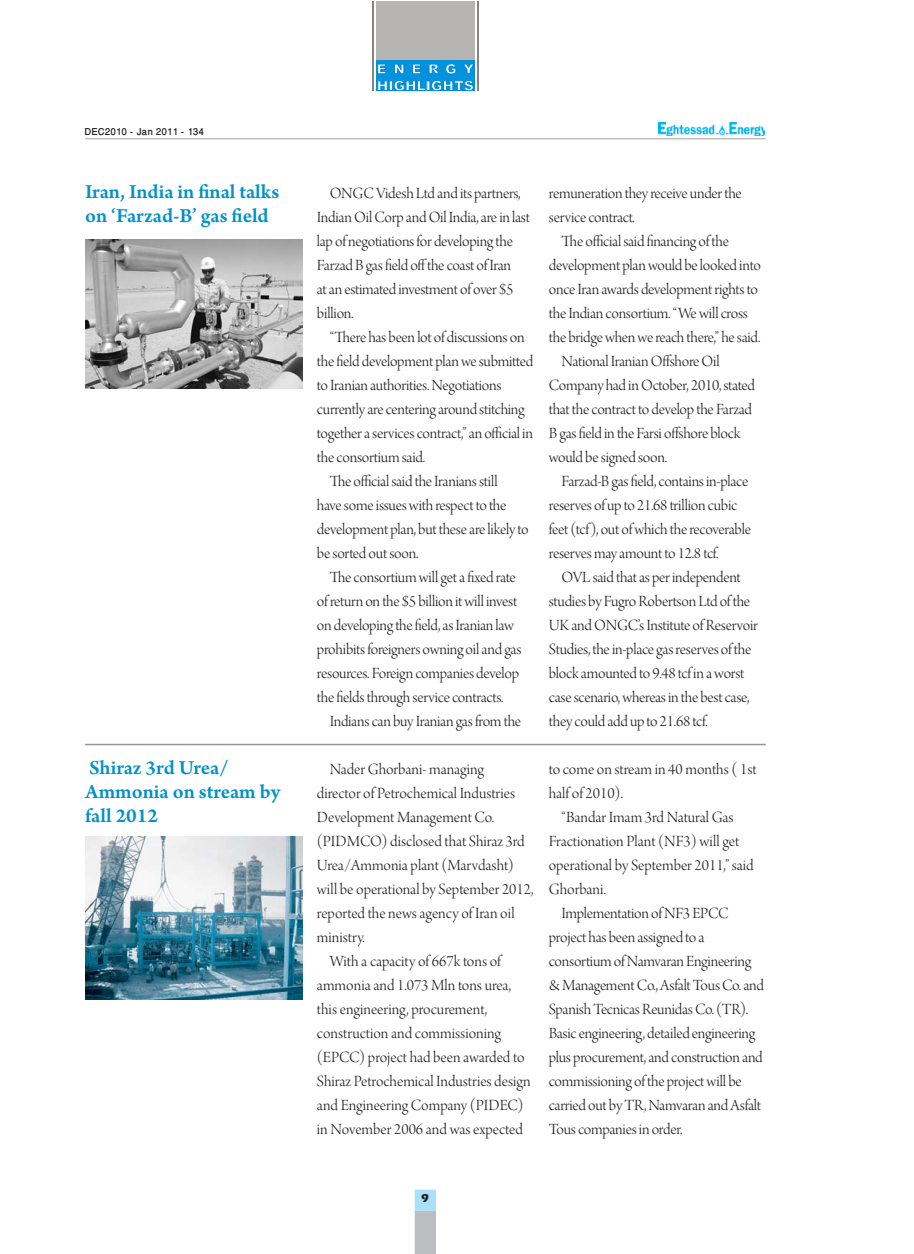
<style>
.page{position:relative;width:914px;height:1254px;background:#fff}
.page>*{position:absolute;margin:0;border:0;box-sizing:border-box;transform-origin:0 0}
.t1{font:21px/24px "Arno Pro Smbd Sm Text";color:#0092c8}
.t2{font:16.5px/24px "Arno Pro Light Display";letter-spacing:-.015em;color:#231f20}
.t3{font:500 13.5px "Win Soft Pro";color:#231f20}
.t4{font:700 12px "Eras ITC";color:#231f20}
</style>
<div class="page">
<hr style="left:85px;top:138px;width:680px;height:1px;background:#bbbdc0">
<div style="left:415px;top:1212px;width:20px;height:41px;background:#bbbdc0"></div>
<div style="left:415px;top:1211px;width:21px;height:43px;border:2px solid #bbbdc0"></div>
<div style="left:415px;top:1190px;width:20px;height:20px;background:#aae0fa"></div>
<div style="left:415px;top:1190px;width:21px;height:21px;border:2px solid #aae0fa"></div>
<img style="left:658px;top:123px;width:106px;height:13px">
<svg style="left:376px;top:59px;width:98px;height:32px"></svg>
<div style="left:376px;top:1px;width:98px;height:58px;background:#b6b5b4"></div>
<hr style="left:372px;top:1px;width:1px;height:90px;background:#858483">
<hr style="left:477px;top:1px;width:1px;height:90px;background:#858483">
<svg style="left:377px;top:63px;width:97px;height:28px;background:#32a5e4"></svg>
<hr style="left:85px;top:744px;width:680px;height:1px;background:#939598">
<img style="left:85px;top:836px;width:217px;height:163px">
<img style="left:85px;top:239px;width:217px;height:150px">
<p class="t3" style="left:85px;top:125px;width:121px">DEC2010 - Jan 2011 - 134</p>
<p class="t1" style="left:85px;top:180px;width:196px">Iran, India in final talks on ‘Farzad-B’ gas field</p>
<p class="t1" style="left:85px;top:756px;width:197px">Shiraz 3rd Urea/<br>Ammonia on stream by fall 2012</p>
<p class="t2" style="left:317px;top:182px;width:214px;text-indent:13px">ONGC Videsh Ltd and its partners,<br>Indian Oil Corp and Oil India, are in last lap of negotiations for developing the<br>Farzad B gas field off the coast of Iran<br>at an estimated investment of over $5 billion.</p>
<p class="t2" style="left:330px;top:326px;width:196px">“There has been lot of discussions on</p>
<p class="t2" style="left:317px;top:350px;width:218px">the field development plan we submitted</p>
<p class="t2" style="left:317px;top:374px;width:186px">to Iranian authorities. Negotiations</p>
<p class="t2" style="left:317px;top:398px;width:209px">currently are centering around stitching</p>
<p class="t2" style="left:317px;top:422px;width:217px">together a services contract,” an official in</p>
<p class="t2" style="left:317px;top:446px;width:110px">the consortium said.</p>
<p class="t2" style="left:330px;top:470px;width:169px">The official said the Iranians still</p>
<p class="t2" style="left:317px;top:494px;width:191px">have some issues with respect to the</p>
<p class="t2" style="left:317px;top:518px;width:213px">development plan, but these are likely to</p>
<p class="t2" style="left:317px;top:542px;width:103px">be sorted out soon.</p>
<p class="t2" style="left:330px;top:566px;width:187px">The consortium will get a fixed rate</p>
<p class="t2" style="left:317px;top:590px;width:202px">of return on the $5 billion it will invest</p>
<p class="t2" style="left:317px;top:614px;width:198px">on developing the field, as Iranian law</p>
<p class="t2" style="left:317px;top:638px;width:206px">prohibits foreigners owning oil and gas</p>
<p class="t2" style="left:317px;top:662px;width:204px">resources. Foreign companies develop</p>
<p class="t2" style="left:317px;top:686px;width:188px">the fields through service contracts.</p>
<p class="t2" style="left:330px;top:710px;width:193px">Indians can buy Iranian gas from the</p>
<p class="t2" style="left:330px;top:758px;width:156px">Nader Ghorbani- managing</p>
<p class="t2" style="left:317px;top:782px;width:200px">director of Petrochemical Industries</p>
<p class="t2" style="left:317px;top:806px;width:179px">Development Management Co.</p>
<p class="t2" style="left:317px;top:830px;width:209px">(PIDMCO) disclosed that Shiraz 3rd</p>
<p class="t2" style="left:317px;top:854px;width:198px">Urea/Ammonia plant (Marvdasht)</p>
<p class="t2" style="left:317px;top:878px;width:218px">will be operational by September 2012,</p>
<p class="t2" style="left:317px;top:902px;width:199px">reported the news agency of Iran oil</p>
<p class="t2" style="left:317px;top:926px;width:49px">ministry.</p>
<p class="t2" style="left:330px;top:950px;width:173px">With a capacity of 667k tons of</p>
<p class="t2" style="left:317px;top:974px;width:196px">ammonia and 1.073 Mln tons urea,</p>
<p class="t2" style="left:317px;top:998px;width:172px">this engineering, procurement,</p>
<p class="t2" style="left:317px;top:1022px;width:186px">construction and commissioning</p>
<p class="t2" style="left:317px;top:1046px;width:209px">(EPCC) project had been awarded to</p>
<p class="t2" style="left:317px;top:1070px;width:215px">Shiraz Petrochemical Industries design</p>
<p class="t2" style="left:317px;top:1094px;width:208px">and Engineering Company (PIDEC)</p>
<p class="t2" style="left:317px;top:1118px;width:207px">in November 2006 and was expected</p>
<p class="t2" style="left:549px;top:182px;width:194px">remuneration they receive under the service contract.</p>
<p class="t2" style="left:561px;top:230px;width:169px">The official said financing of the</p>
<p class="t2" style="left:549px;top:254px;width:213px">development plan would be looked into</p>
<p class="t2" style="left:549px;top:278px;width:210px">once Iran awards development rights to</p>
<p class="t2" style="left:549px;top:302px;width:200px">the Indian consortium. “We will cross</p>
<p class="t2" style="left:549px;top:326px;width:213px">the bridge when we reach there,” he said.</p>
<p class="t2" style="left:561px;top:350px;width:160px">National Iranian Offshore Oil</p>
<p class="t2" style="left:549px;top:374px;width:207px">Company had in October, 2010, stated</p>
<p class="t2" style="left:549px;top:398px;width:205px">that the contract to develop the Farzad</p>
<p class="t2" style="left:549px;top:422px;width:193px">B gas field in the Farsi offshore block</p>
<p class="t2" style="left:549px;top:446px;width:120px">would be signed soon.</p>
<p class="t2" style="left:561px;top:470px;width:188px">Farzad-B gas field, contains in-place</p>
<p class="t2" style="left:549px;top:494px;width:190px">reserves of up to 21.68 trillion cubic</p>
<p class="t2" style="left:549px;top:518px;width:203px">feet (tcf), out of which the recoverable</p>
<p class="t2" style="left:549px;top:542px;width:171px">reserves may amount to 12.8 tcf.</p>
<p class="t2" style="left:561px;top:566px;width:181px">OVL said that as per independent</p>
<p class="t2" style="left:549px;top:590px;width:203px">studies by Fugro Robertson Ltd of the</p>
<p class="t2" style="left:549px;top:614px;width:210px">UK and ONGC’s Institute of Reservoir</p>
<p class="t2" style="left:549px;top:638px;width:204px">Studies, the in-place gas reserves of the</p>
<p class="t2" style="left:549px;top:662px;width:197px">block amounted to 9.48 tcf in a worst</p>
<p class="t2" style="left:549px;top:686px;width:202px">case scenario, whereas in the best case,</p>
<p class="t2" style="left:549px;top:710px;width:160px">they could add up to 21.68 tcf.</p>
<p class="t2" style="left:548px;top:758px;width:209px">to come on stream in 40 months ( 1st half of 2010).</p>
<p class="t2" style="left:561px;top:806px;width:174px">“Bandar Imam 3rd Natural Gas</p>
<p class="t2" style="left:548px;top:830px;width:192px">Fractionation Plant (NF3) will get</p>
<p class="t2" style="left:548px;top:854px;width:206px">operational by September 2011,” said</p>
<p class="t2" style="left:548px;top:878px;width:59px">Ghorbani.</p>
<p class="t2" style="left:561px;top:902px;width:168px">Implementation of NF3 EPCC</p>
<p class="t2" style="left:548px;top:926px;width:157px">project has been assigned to a</p>
<p class="t2" style="left:548px;top:950px;width:204px">consortium of Namvaran Engineering</p>
<p class="t2" style="left:548px;top:974px;width:217px">&amp; Management Co., Asfalt Tous Co. and</p>
<p class="t2" style="left:548px;top:998px;width:201px">Spanish Tecnicas Reunidas Co. (TR).</p>
<p class="t2" style="left:548px;top:1022px;width:208px">Basic engineering, detailed engineering</p>
<p class="t2" style="left:548px;top:1046px;width:215px">plus procurement, and construction and</p>
<p class="t2" style="left:548px;top:1070px;width:194px">commissioning of the project will be</p>
<p class="t2" style="left:548px;top:1094px;width:214px">carried out by TR, Namvaran and Asfalt</p>
<p class="t2" style="left:548px;top:1118px;width:135px">Tous companies in order.</p>
<p class="t4" style="left:421px;top:1191px;width:9px">9</p>
</div>
